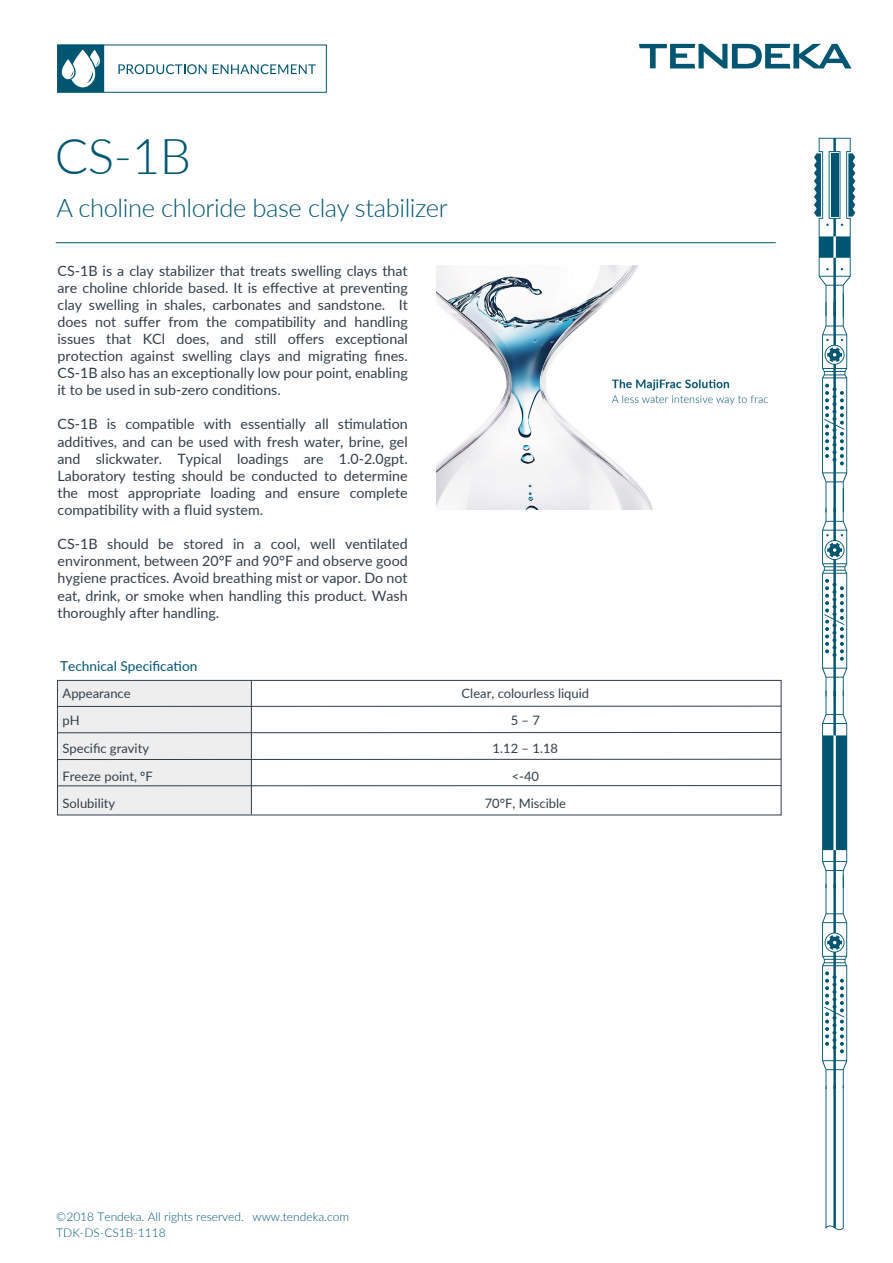
<style>
.page{position:relative;width:893px;height:1263px;background:#fff}
.page>*{position:absolute;margin:0;border:0;box-sizing:border-box;transform-origin:0 0}
.t1{font:300 49.5px "Lato";color:#005570}
.t2{font:300 25.5px "Lato";letter-spacing:-.015em;color:#015570}
.t3{font:14.25px/17.1px "Lato";color:#313e48;text-align:justify}
.t4{font:13.65px "Lato";color:#015570}
.t5{font:13.05px/27.8px "Lato";color:#313e48;text-align:center}
.t6{font:300 12px/16.8px "Lato";color:#005570}
</style>
<div class="page">
<svg style="left:639px;top:44px;width:212px;height:24px"></svg>
<svg style="left:814px;top:138px;width:41px;height:1092px"></svg>
<hr style="left:56px;top:242px;width:720px;height:1px;background:#015570">
<div style="left:57px;top:45px;width:270px;height:48px;border:1px solid #005570"></div>
<svg style="left:118px;top:64px;width:89px;height:10px"></svg>
<svg style="left:213px;top:64px;width:103px;height:10px"></svg>
<svg style="left:58px;top:45px;width:46px;height:47px"></svg>
<div style="left:57px;top:680px;width:194px;height:135px;background:#eeeeef"></div>
<hr style="left:58px;top:706px;width:723px;height:1px;background:#313e48">
<hr style="left:58px;top:732px;width:723px;height:1px;background:#313e48">
<hr style="left:58px;top:759px;width:723px;height:1px;background:#313e48">
<hr style="left:58px;top:785px;width:723px;height:1px;background:#313e48">
<div style="left:57px;top:680px;width:724px;height:135px;border:1px solid #313e48"></div>
<hr style="left:251px;top:680px;width:1px;height:134px;background:#313e48">
<img style="left:436px;top:265px;width:332px;height:244px">
<h1 class="t1" style="left:55px;top:122px;width:138px">CS-1B</h1>
<h2 class="t2" style="left:56px;top:190px;width:393px">A choline chloride base clay stabilizer</h2>
<p class="t3" style="left:58px;top:261px;width:352px">CS-1B is a clay stabilizer that treats swelling clays that are choline chloride based. It is effective at preventing clay swelling in shales, carbonates and sandstone. It does not suffer from the compatibility and handling issues that KCl does, and still offers exceptional protection against swelling clays and migrating fines.<br>CS-1B also has an exceptionally low pour point, enabling it to be used in sub-zero conditions.</p>
<p class="t3" style="left:58px;top:415px;width:352px">CS-1B is compatible with essentially all stimulation additives, and can be used with fresh water, brine, gel and slickwater. Typical loadings are 1.0-2.0gpt.<br>Laboratory testing should be conducted to determine the most appropriate loading and ensure complete compatibility with a fluid system.</p>
<p class="t3" style="left:58px;top:535px;width:352px">CS-1B should be stored in a cool, well ventilated environment, between 20°F and 90°F and observe good hygiene practices. Avoid breathing mist or vapor. Do not eat, drink, or smoke when handling this product. Wash thoroughly after handling.</p>
<p class="t4" style="left:60px;top:656px;width:139px">Technical Specification</p>
<p class="t5" style="left:63px;top:679px;width:70px">Appearance</p>
<p class="t5" style="left:63px;top:706px;width:19px">pH</p>
<p class="t5" style="left:63px;top:734px;width:88px">Specific gravity</p>
<p class="t5" style="left:63px;top:762px;width:92px">Freeze point, ºF</p>
<p class="t5" style="left:63px;top:789px;width:54px">Solubility</p>
<p class="t5" style="left:462px;top:679px;width:129px">Clear, colourless liquid</p>
<p class="t5" style="left:511px;top:706px;width:31px">5 – 7</p>
<p class="t5" style="left:485px;top:734px;width:83px">1.12 – 1.18 &lt;-40<br>70°F, Miscible</p>
<p class="t6" style="left:56px;top:1207px;width:189px">©2018 Tendeka. All rights reserved.<br>TDK-DS-CS1B-1118</p>
<p class="t6" style="left:253px;top:1207px;width:98px">www.tendeka.com</p>
</div>
